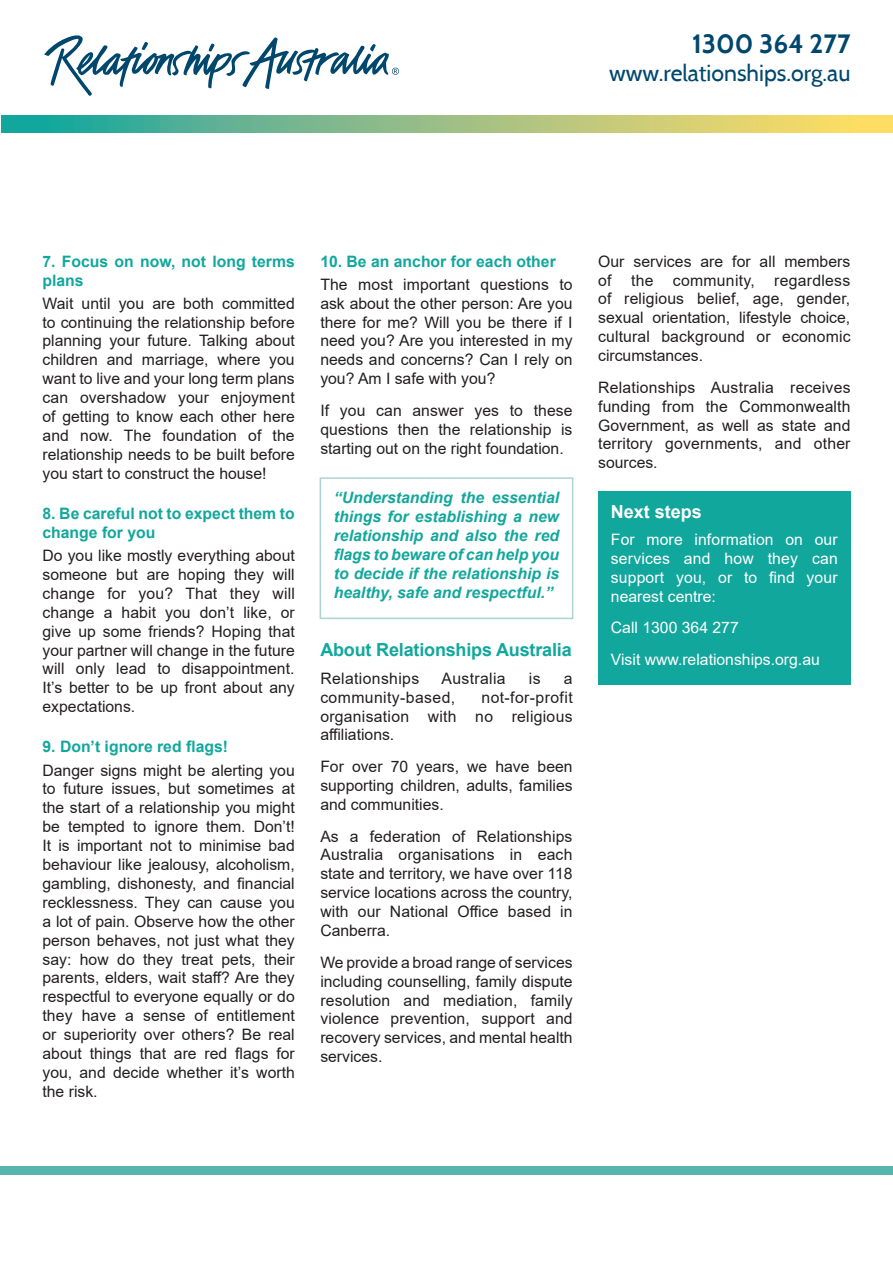
<style>
.page{position:relative;width:893px;height:1263px;background:#fff}
.page>*{position:absolute;margin:0;border:0;box-sizing:border-box;transform-origin:0 0}
.t1{font:700 26.4px "Cabin";color:#00476d}
.t2{font:23.1px "Cabin";color:#00476d}
.t3{font:700 18px "Arial";letter-spacing:-.01em;color:#12a79d}
.t4{font:700 18px "Arial";color:#fff}
.t5{font:15.75px/18.9px "Arial";color:#231f20;text-align:justify}
.t6{font:italic 700 15.75px/18.9px "Arial";color:#12a79d;text-align:justify}
.t7{font:15.75px/18.9px "Arial";color:#fff;text-align:justify}
.t8{font:700 15.75px/18.9px "Arial";color:#12a79d}
.t9{font:15.75px "Arial";letter-spacing:.025em;color:#231f20}
</style>
<div class="page">
<svg style="left:44px;top:35px;width:355px;height:61px"></svg>
<svg style="left:2px;top:115px;width:891px;height:17px;background:#95c084"></svg>
<div style="left:0;top:1166px;width:893px;height:9px;background:#56b5ad"></div>
<div style="left:598px;top:492px;width:252px;height:193px;background:#12a79d"></div>
<div style="left:320px;top:477px;width:253px;height:142px;border:2px solid #acd5d2"></div>
<h1 class="t1" style="left:692px;top:28px;width:160px">1300 364 277</h1>
<h2 class="t2" style="left:609px;top:59px;width:243px">www.relationships.org.au</h2>
<h2 class="t8" style="left:43px;top:252px;width:254px">7. Focus on now, not long terms plans</h2>
<p class="t5" style="left:43px;top:294px;width:254px">Wait until you are both committed to continuing the relationship before planning your future. Talking about children and marriage, where you want to live and your long term plans can overshadow your enjoyment of getting to know each other here and now. The foundation of the relationship needs to be built before you start to construct the house!</p>
<h2 class="t8" style="left:43px;top:504px;width:254px">8. Be careful not to expect them to change for you</h2>
<p class="t5" style="left:43px;top:546px;width:254px">Do you like mostly everything about someone but are hoping they will change for you? That they will change a habit you don’t like, or give up some friends? Hoping that your partner will change in the future will only lead to disappointment.<br>It’s better to be up front about any expectations.</p>
<h2 class="t8" style="left:43px;top:738px;width:187px">9. Don’t ignore red flags!</h2>
<p class="t5" style="left:43px;top:760px;width:254px">Danger signs might be alerting you to future issues, but sometimes at the start of a relationship you might be tempted to ignore them. Don’t!<br>It is important not to minimise bad behaviour like jealousy, alcoholism, gambling, dishonesty, and financial recklessness. They can cause you a lot of pain. Observe how the other person behaves, not just what they say: how do they treat pets, their parents, elders, wait staff? Are they respectful to everyone equally or do they have a sense of entitlement or superiority over others? Be real about things that are red flags for you, and decide whether it’s worth the risk.</p>
<h2 class="t8" style="left:320px;top:252px;width:237px">10. Be an anchor for each other</h2>
<p class="t5" style="left:320px;top:275px;width:254px">The most important questions to ask about the other person: Are you there for me? Will you be there if I need you? Are you interested in my needs and concerns? Can I rely on you? Am I safe with you?</p>
<p class="t5" style="left:320px;top:401px;width:254px">If you can answer yes to these questions then the relationship is starting out on the right foundation.</p>
<p class="t6" style="left:334px;top:489px;width:227px">“Understanding the essential things for establishing a new relationship and also the red flags to beware of can help you to decide if the relationship is healthy, safe and respectful.”</p>
<h1 class="t3" style="left:320px;top:637px;width:253px">About Relationships Australia</h1>
<p class="t9" style="left:320px;top:667px;width:100px">Relationships</p>
<p class="t9" style="left:442px;top:667px;width:66px">Australia</p>
<p class="t5" style="left:529px;top:669px;width:13px">is</p>
<p class="t5" style="left:564px;top:669px;width:10px">a</p>
<p class="t9" style="left:320px;top:686px;width:137px">community-based,</p>
<p class="t5" style="left:320px;top:687px;width:254px;text-indent:161px">not-for-profit organisation with no religious affiliations.</p>
<p class="t5" style="left:320px;top:757px;width:254px">For over 70 years, we have been supporting children, adults, families and communities.</p>
<p class="t5" style="left:320px;top:826px;width:254px">As a federation of Relationships Australia organisations in each state and territory, we have over 118 service locations across the country, with our National Office based in Canberra.</p>
<p class="t5" style="left:320px;top:953px;width:254px">We provide a broad range of services including counselling, family dispute resolution and mediation, family violence prevention, support and recovery services, and mental health services.</p>
<p class="t5" style="left:598px;top:252px;width:254px">Our services are for all members of the community, regardless of religious belief, age, gender, sexual orientation, lifestyle choice, cultural background or economic circumstances.</p>
<p class="t5" style="left:598px;top:378px;width:254px">Relationships Australia receives funding from the Commonwealth Government, as well as state and territory governments, and other sources.</p>
<h1 class="t4" style="left:611px;top:499px;width:93px">Next steps</h1>
<p class="t7" style="left:611px;top:530px;width:228px">For more information on our services and how they can support you, or to find your nearest centre:</p>
<p class="t7" style="left:611px;top:618px;width:129px">Call 1300 364 277</p>
<p class="t7" style="left:611px;top:650px;width:210px">Visit www.relationships.org.au</p>
</div>
